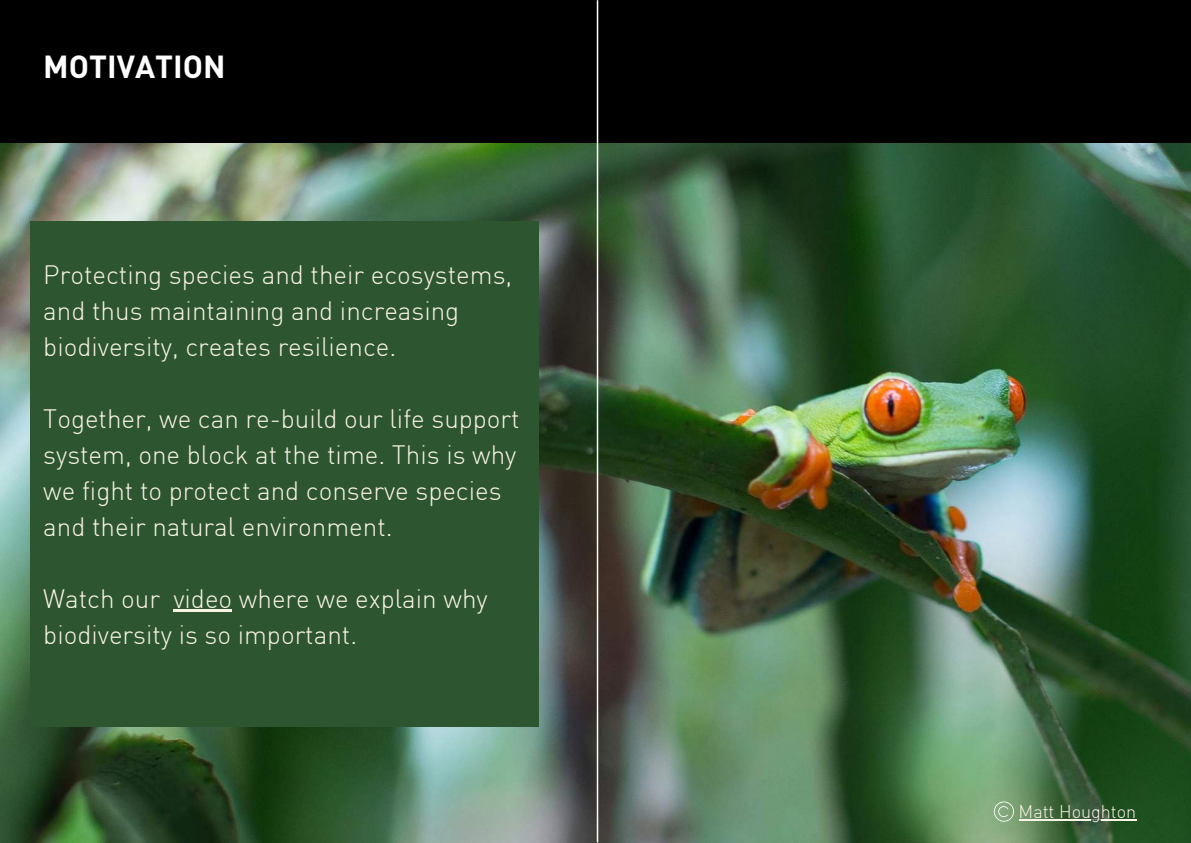
<style>
.page{position:relative;width:1191px;height:843px;background:#fff}
.page>*{position:absolute;margin:0;border:0;box-sizing:border-box;transform-origin:0 0}
.t1{font:31.5px ".F0 x 3 c 08018";color:#fff}
.t2{font:300 26px/36px "DIN";color:#faf4e6}
.t3{font:300 18px "DIN";color:#faf4e6}
</style>
<div class="page">
<img style="left:0;top:143px;width:1190px;height:699px">
<div style="left:0;top:0;width:1190px;height:143px;background:#000"></div>
<hr style="left:596px;top:1px;width:2px;height:840px;background:#fff">
<div style="left:30px;top:221px;width:508px;height:505px;background:#2d5630"></div>
<svg style="left:993px;top:801px;width:20px;height:20px"></svg>
<hr style="left:173px;top:609px;width:59px;height:2px;background:#faf4e6">
<hr style="left:1018px;top:819px;width:118px;height:1px;background:#faf4e6">
<p class="t1" style="left:43px;top:49px;width:184px">MOTIVATION</p>
<p class="t2" style="left:43px;top:256px;width:470px">Protecting species and their ecosystems, and thus maintaining and increasing biodiversity, creates resilience.</p>
<p class="t2" style="left:43px;top:400px;width:478px">Together, we can re-build our life support system, one block at the time. This is why we fight to protect and conserve species and their natural environment.</p>
<p class="t2" style="left:43px;top:580px;width:446px">Watch our video where we explain why biodiversity is so important.</p>
<p class="t3" style="left:1018px;top:800px;width:119px">Matt Houghton</p>
</div>
